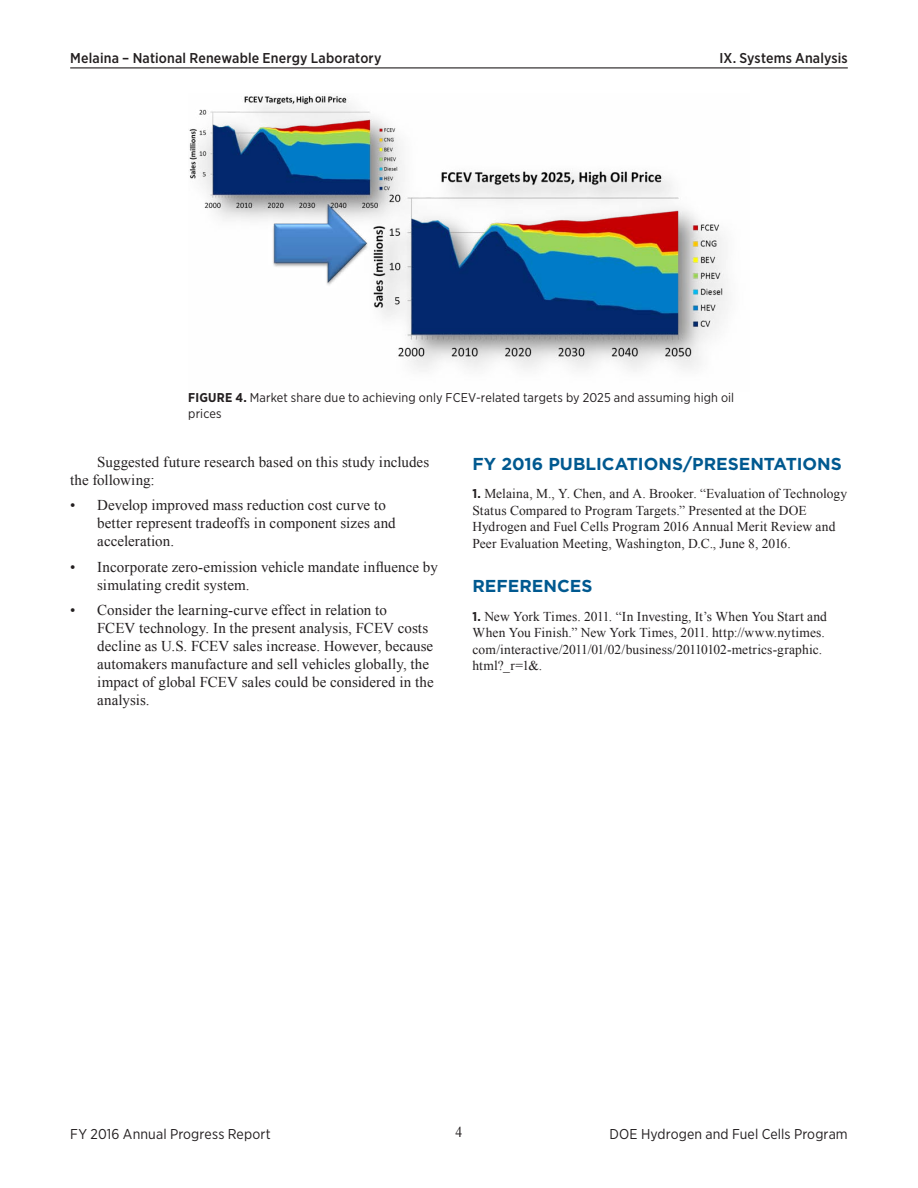
<style>
.page{position:relative;width:918px;height:1188px;background:#fff}
.page>*{position:absolute;margin:0;border:0;box-sizing:border-box;transform-origin:0 0}
._1_Object_Head_Blue{font:700 17.25px "Gotham";color:#005990}
._1_Body_text_aft_Bul{font:15px/18px "Times New Roman";letter-spacing:.005em;color:#231f20}
._1_Body_text_aft_Bul-2{font:15px "Times New Roman";letter-spacing:.005em;color:#231f20;scale:.9 1}
.t1{font:500 14.25px "Gotham Narrow";letter-spacing:.01em;color:#231f20}
.t2{font:14.25px "Gotham Narrow";letter-spacing:.01em;color:#231f20}
._1_Reference{font:13.5px/16.5px "Times New Roman";letter-spacing:.005em;color:#231f20}
._1_FigureTitle{font:12.75px/15.8px "Gotham Narrow";letter-spacing:.01em;color:#231f20}
.s1{font-weight:700}
.s2{font-family:"Gotham Narrow";font-weight:700;font-size:12.75px}
</style>
<div class="page">
<hr style="left:70px;top:67px;width:778px;height:1px;background:#231f20">
<img style="left:189px;top:96px;width:539px;height:275px">
<p class="t1" style="left:70px;top:49px;width:313px">Melaina – National Renewable Energy Laboratory</p>
<p class="t1" style="left:719px;top:49px;width:130px">IX. Systems Analysis</p>
<p class="_1_FigureTitle" style="left:188px;top:389px;width:547px"><span class="s1">FIGURE 4.</span> Market share due to achieving only FCEV-related targets by 2025 and assuming high oil prices</p>
<p class="_1_Body_text_aft_Bul" style="left:70px;top:452px;width:361px;text-indent:27px">Suggested future research based on this study includes the following:</p>
<p class="_1_Body_text_aft_Bul" style="left:97px;top:496px;width:300px;text-indent:-27px">• Develop improved mass reduction cost curve to better represent tradeoffs in component sizes and acceleration.</p>
<p class="_1_Body_text_aft_Bul" style="left:97px;top:557px;width:342px;text-indent:-27px">• Incorporate zero-emission vehicle mandate influence by simulating credit system.</p>
<p class="_1_Body_text_aft_Bul" style="left:97px;top:601px;width:338px;text-indent:-27px">• Consider the learning-curve effect in relation to<br>FCEV technology. In the present analysis, FCEV costs decline as U.S. FCEV sales increase. However, because automakers manufacture and sell vehicles globally, the impact of global FCEV sales could be considered in the analysis.</p>
<p class="_1_Object_Head_Blue" style="left:472px;top:452px;width:371px">FY 2016 PUBLICATIONS/PRESENTATIONS</p>
<p class="_1_Reference" style="left:472px;top:485px;width:376px"><span class="s2">1.</span> Melaina, M., Y. Chen, and A. Brooker. “Evaluation of Technology Status Compared to Program Targets.” Presented at the DOE Hydrogen and Fuel Cells Program 2016 Annual Merit Review and Peer Evaluation Meeting, Washington, D.C., June 8, 2016.</p>
<p class="_1_Object_Head_Blue" style="left:472px;top:575px;width:121px">REFERENCES</p>
<p class="_1_Reference" style="left:472px;top:608px;width:356px"><span class="s2">1.</span> New York Times. 2011. “In Investing, It’s When You Start and When You Finish.” New York Times, 2011. http://www.nytimes. com/interactive/2011/01/02/business/20110102-metrics-graphic. html?_r=1&amp;.</p>
<p class="t2" style="left:70px;top:1125px;width:202px">FY 2016 Annual Progress Report</p>
<p class="_1_Body_text_aft_Bul-2" style="left:456px;top:1122px;width:9px">4</p>
<p class="t2" style="left:610px;top:1125px;width:240px">DOE Hydrogen and Fuel Cells Program</p>
</div>
